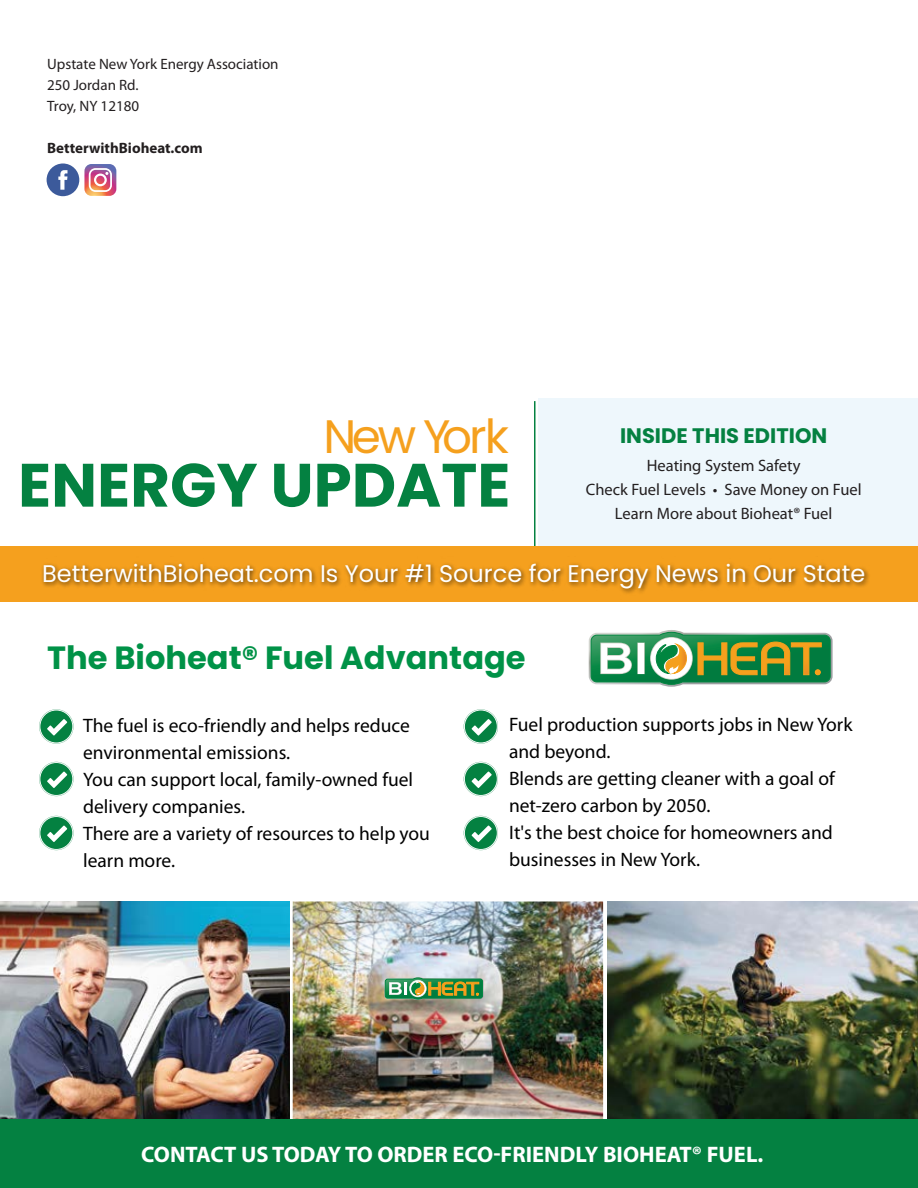
<style>
.page{position:relative;width:918px;height:1188px;background:#fff}
.page>*{position:absolute;margin:0;border:0;box-sizing:border-box;transform-origin:0 0}
.t1{font:700 61.05px "Poppins";color:#048141}
.t2{font:46.95px "Poppins";letter-spacing:-.065em;color:#f5a01e}
.t3{font:700 32.1px "Poppins";color:#009247}
.t4{font:24px "Poppins";color:#fff}
.t5{font:700 22.5px "Myriad Pro";color:#fff}
.t6{font:700 21px "Poppins";color:#048141}
.t7{font:19.5px/27px "Myriad Pro";color:#000}
.t8{font:16.5px/24px "Myriad Pro";color:#231f20;text-align:center}
.t9{font:15px/21px "Myriad Pro";color:#231f20}
.t10{font:700 15px "Myriad Pro";color:#231f20}
</style>
<div class="page">
<img style="left:0;top:902px;width:290px;height:217px">
<img style="left:608px;top:902px;width:310px;height:217px">
<img style="left:293px;top:902px;width:310px;height:217px">
<svg style="left:384px;top:977px;width:99px;height:23px;background:#6b9d5e"></svg>
<div style="left:538px;top:398px;width:380px;height:204px;background:#eef7fc"></div>
<hr style="left:534px;top:401px;width:1px;height:145px;background:#048141">
<div style="left:0;top:546px;width:918px;height:56px;background:#f5a01e"></div>
<img style="left:42px;top:563px;width:827px;height:30px">
<svg style="left:589px;top:630px;width:244px;height:57px"></svg>
<svg style="left:39px;top:709px;width:35px;height:35px"></svg>
<svg style="left:39px;top:762px;width:35px;height:34px"></svg>
<svg style="left:39px;top:816px;width:35px;height:34px"></svg>
<svg style="left:464px;top:709px;width:34px;height:35px"></svg>
<svg style="left:464px;top:762px;width:34px;height:34px"></svg>
<svg style="left:464px;top:816px;width:34px;height:34px"></svg>
<div style="left:0;top:1119px;width:918px;height:69px;background:#048141"></div>
<div style="left:47px;top:163px;width:32px;height:33px;background:#3c5a9b;border-radius:50%"></div>
<svg style="left:58px;top:170px;width:10px;height:20px"></svg>
<svg style="left:84px;top:164px;width:32px;height:32px"></svg>
<p class="t9" style="left:47px;top:54px;width:233px">Upstate New York Energy Association<br>250 Jordan Rd.<br>Troy, NY 12180</p>
<p class="t10" style="left:47px;top:138px;width:157px">BetterwithBioheat.com</p>
<h2 class="t2" style="left:323px;top:410px;width:187px">New York</h2>
<h1 class="t1" style="left:18px;top:450px;width:494px">ENERGY UPDATE</h1>
<p class="t6" style="left:620px;top:424px;width:209px">INSIDE THIS EDITION</p>
<p class="t8" style="left:586px;top:453px;width:277px">Heating System Safety<br>Check Fuel Levels • Save Money on Fuel<br>Learn More about Bioheat® Fuel</p>
<p class="t4" style="left:42px;top:560px;width:825px">BetterwithBioheat.com Is Your #1 Source for Energy News in Our State</p>
<h3 class="t3" style="left:47px;top:639px;width:480px">The Bioheat® Fuel Advantage</h3>
<p class="t7" style="left:83px;top:712px;width:348px">The fuel is eco-friendly and helps reduce environmental emissions.<br>You can support local, family-owned fuel delivery companies.<br>There are a variety of resources to help you learn more.</p>
<p class="t7" style="left:509px;top:710px;width:345px">Fuel production supports jobs in New York and beyond.<br>Blends are getting cleaner with a goal of net-zero carbon by 2050.<br>It's the best choice for homeowners and businesses in New York.</p>
<p class="t5" style="left:141px;top:1140px;width:624px">CONTACT US TODAY TO ORDER ECO-FRIENDLY BIOHEAT® FUEL.</p>
</div>
